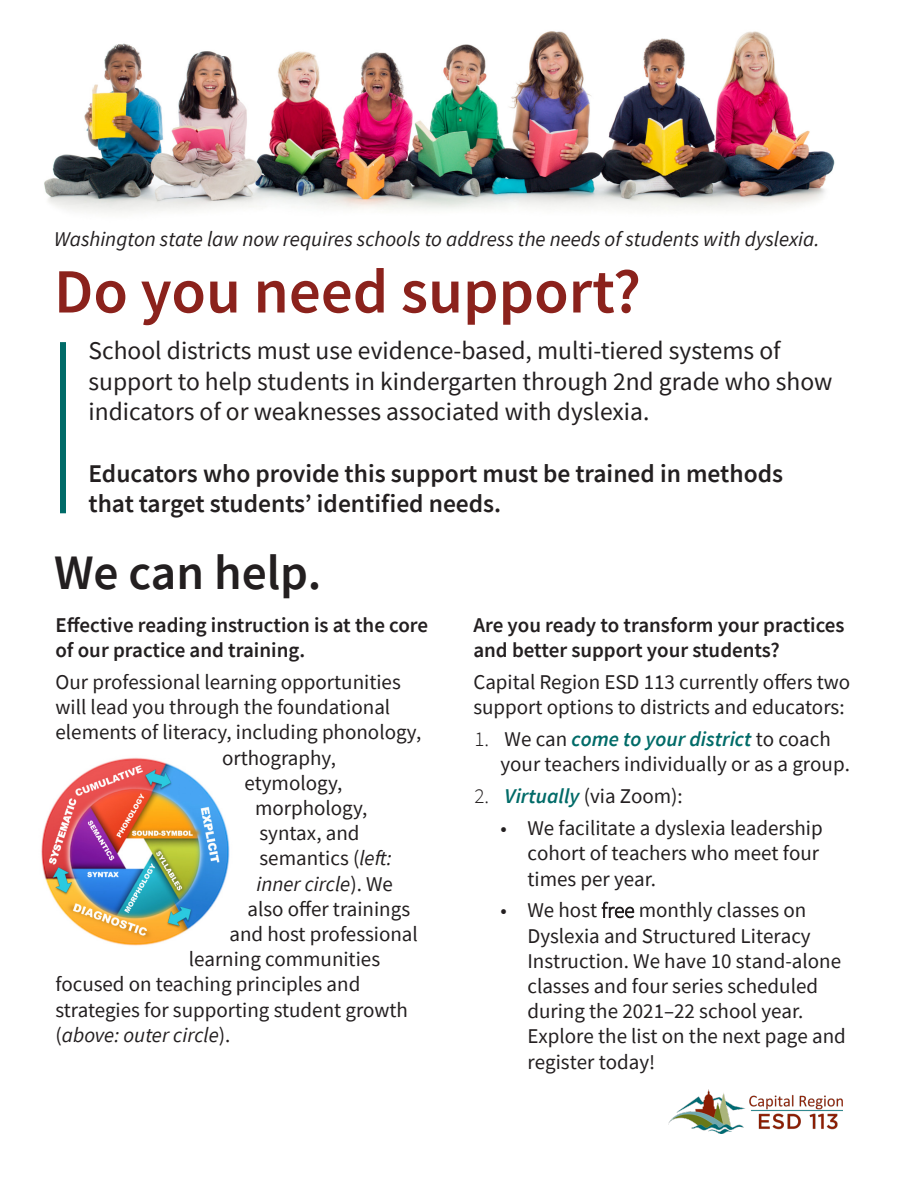
<style>
.page{position:relative;width:918px;height:1188px;background:#fff}
.page>*{position:absolute;margin:0;border:0;box-sizing:border-box;transform-origin:0 0}
.t1{font:600 63px "Source Sans Pro";color:#8b221c}
.t2{font:600 49.5px "Source Sans Pro";color:#231f20}
.t3{font:25.5px/30.6px "Source Sans Pro";color:#231f20}
.t4{font:600 25.5px/30.6px "Source Sans Pro";color:#231f20}
.t5{font:21px/25.2px "Source Sans Pro";color:#231f20}
.t6{font:600 21px/25.2px "Source Sans Pro";color:#231f20}
.t7{font:italic 21px "Source Sans Pro";color:#231f20}
.s1{font-style:italic}
.s2{font-style:normal}
.s3{font-weight:300}
.s4{font-weight:600;font-style:italic;color:#006b68}
</style>
<div class="page">
<img style="left:669px;top:1090px;width:173px;height:44px">
<img style="left:41px;top:757px;width:189px;height:189px">
<img style="left:44px;top:31px;width:791px;height:182px">
<div style="left:60px;top:342px;width:6px;height:171px;background:#006b68"></div>
<p class="t7" style="left:54px;top:226px;width:767px">Washington state law now requires schools to address the needs of students with dyslexia.</p>
<h1 class="t1" style="left:54px;top:250px;width:588px">Do you need support?</h1>
<p class="t3" style="left:88px;top:335px;width:745px">School districts must use evidence-based, multi-tiered systems of support to help students in kindergarten through 2nd grade who show indicators of or weaknesses associated with dyslexia.</p>
<p class="t4" style="left:88px;top:458px;width:696px">Educators who provide this support must be trained in methods that target students’ identified needs.</p>
<h2 class="t2" style="left:54px;top:540px;width:269px">We can help.</h2>
<h3 class="t6" style="left:56px;top:612px;width:374px">Effective reading instruction is at the core of our practice and training.</h3>
<p class="t5" style="left:56px;top:669px;width:347px">Our professional learning opportunities</p>
<p class="t5" style="left:56px;top:694px;width:336px">will lead you through the foundational</p>
<p class="t5" style="left:56px;top:720px;width:367px">elements of literacy, including phonology,</p>
<p class="t5" style="left:222px;top:745px;width:115px">orthography,</p>
<p class="t5" style="left:244px;top:770px;width:99px">etymology,</p>
<p class="t5" style="left:255px;top:795px;width:114px">morphology,</p>
<p class="t5" style="left:259px;top:820px;width:102px">syntax, and</p>
<p class="t5" style="left:259px;top:846px;width:134px">semantics (<span class="s1">left:</span></p>
<p class="t7" style="left:256px;top:870px;width:138px">inner circle<span class="s2">). We</span></p>
<p class="t5" style="left:247px;top:896px;width:164px">also offer trainings</p>
<p class="t5" style="left:229px;top:921px;width:190px">and host professional</p>
<p class="t5" style="left:189px;top:946px;width:193px">learning communities</p>
<p class="t5" style="left:55px;top:972px;width:306px">focused on teaching principles and</p>
<p class="t5" style="left:55px;top:997px;width:354px">strategies for supporting student growth</p>
<p class="t7" style="left:55px;top:1021px;width:176px"><span class="s2">(</span>above: outer circle<span class="s2">).</span></p>
<h3 class="t6" style="left:473px;top:612px;width:373px">Are you ready to transform your practices and better support your students?</h3>
<p class="t5" style="left:473px;top:669px;width:378px">Capital Region ESD 113 currently offers two support options to districts and educators:</p>
<p class="t5" style="left:500px;top:726px;width:351px;text-indent:-26px"><span class="s3">1.</span> We can <span class="s4">come to your district</span> to coach your teachers individually or as a group.</p>
<p class="t5" style="left:474px;top:784px;width:210px"><span class="s3">2.</span> <span class="s4">Virtually</span> (via Zoom):</p>
<p class="t5" style="left:527px;top:815px;width:297px;text-indent:-27px">• We facilitate a dyslexia leadership cohort of teachers who meet four times per year.</p>
<p class="t5" style="left:527px;top:898px;width:320px;text-indent:-27px">• We host <span class="s3">free</span> monthly classes on<br>Dyslexia and Structured Literacy<br>Instruction. We have 10 stand-alone classes and four series scheduled during the 2021–22 school year.<br>Explore the list on the next page and register today!</p>
</div>
